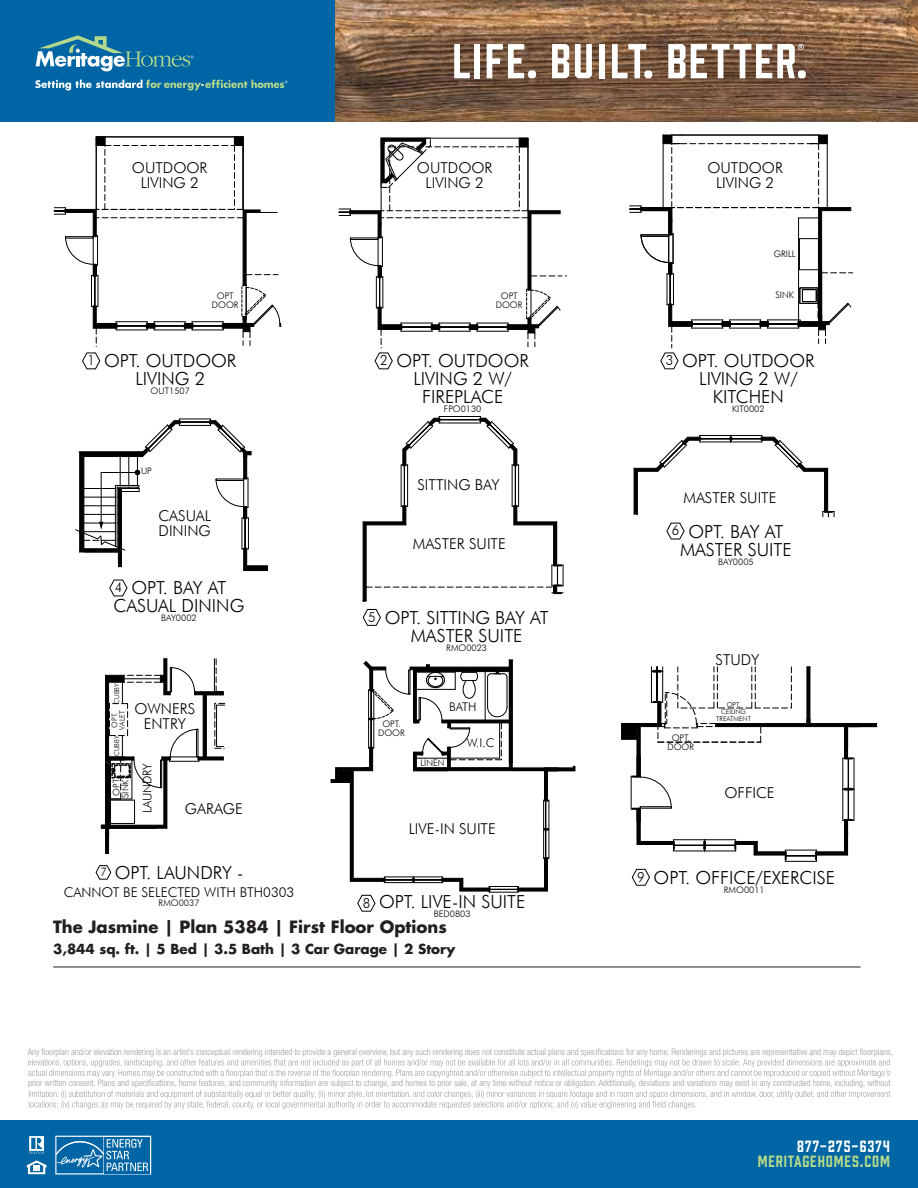
<style>
.page{position:relative;width:918px;height:1188px;background:#fff}
.page>*{position:absolute;margin:0;border:0;box-sizing:border-box;transform-origin:0 0}
.t1{font:300 18px/18px "Futura BT";color:#010101;text-align:center}
.t2{font:700 16.5px "Futura Std";color:#231f20}
.t3{font:300 15px/15px "Futura BT";color:#010101;text-align:center}
.t4{font:15px "Prohibition";letter-spacing:.06em;color:#b4d88b}
.t5{font:15px "Prohibition";letter-spacing:.085em;color:#fff}
.t6{font:300 15px "Futura BT";color:#000}
.t7{font:300 13.95px "Futura BT";color:#000;scale:.94 1}
.t8{font:700 13.5px "Futura Std";color:#231f20}
.t9{font:300 13.5px "Futura BT";color:#010101}
.t10{font:300 12px "Futura BT";color:#000}
.t11{font:300 12px "Futura BT";color:#010101}
.t12{font:300 11.85px "Futura BT";color:#000;scale:.94 1}
.t13{font:300 condensed 9px "Helvetica Neue LT Std";color:#9d9fa2}
.t14{font:300 9px/9px "Futura BT";color:#010101;text-align:center}
.t15{font:300 9px/9px "Futura BT";color:#000;text-align:center}
.t16{font:300 7.5px/7.5px "Futura BT";color:#010101}
.t17{font:300 6.75px/6.8px "Futura BT";color:#000;text-align:center}
.t18{font:300 6.75px "Futura BT";color:#010101}
.s1{font-size:13.95px;color:#000}
</style>
<div class="page">
<img style="left:335px;top:0;width:583px;height:122px">
<div style="left:0;top:0;width:335px;height:122px;background:#0065a4"></div>
<svg style="left:36px;top:35px;width:158px;height:36px"></svg>
<svg style="left:35px;top:79px;width:253px;height:11px"></svg>
<svg style="left:454px;top:44px;width:16px;height:34px"></svg>
<div style="left:475px;top:44px;width:5px;height:34px;background:#fff"></div>
<svg style="left:487px;top:44px;width:49px;height:34px"></svg>
<svg style="left:552px;top:44px;width:17px;height:34px"></svg>
<svg style="left:575px;top:44px;width:17px;height:34px"></svg>
<div style="left:599px;top:44px;width:6px;height:34px;background:#fff"></div>
<svg style="left:612px;top:44px;width:40px;height:34px"></svg>
<svg style="left:668px;top:44px;width:138px;height:34px"></svg>
<div style="left:0;top:1121px;width:918px;height:67px;background:#0065a4"></div>
<svg style="left:27px;top:1160px;width:20px;height:14px"></svg>
<svg style="left:55px;top:1136px;width:96px;height:39px"></svg>
<svg style="left:29px;top:1136px;width:16px;height:18px"></svg>
<svg style="left:28px;top:1059px;width:862px;height:19px"></svg>
<svg style="left:29px;top:1090px;width:861px;height:19px"></svg>
<hr style="left:53px;top:967px;width:808px;height:1px;background:#231f20">
<svg style="left:54px;top:136px;width:227px;height:234px"></svg>
<svg style="left:629px;top:135px;width:224px;height:235px"></svg>
<hr style="left:798px;top:218px;width:1px;height:102px;background:#000">
<div style="left:802px;top:289px;width:15px;height:13px;border:1px solid #000"></div>
<div style="left:799px;top:288px;width:19px;height:16px;border:1px solid #000"></div>
<div style="left:245px;top:518px;width:1px;height:30px;border:1px solid #000"></div>
<hr style="left:248px;top:518px;width:1px;height:31px;background:#000">
<hr style="left:242px;top:518px;width:1px;height:31px;background:#000">
<svg style="left:242px;top:546px;width:26px;height:25px"></svg>
<div style="left:180px;top:422px;width:30px;height:1px;border:1px solid #000"></div>
<hr style="left:179px;top:419px;width:31px;height:1px;background:#000">
<hr style="left:179px;top:425px;width:31px;height:1px;background:#000">
<svg style="left:75px;top:419px;width:108px;height:148px"></svg>
<svg style="left:207px;top:419px;width:45px;height:102px"></svg>
<svg style="left:109px;top:579px;width:19px;height:18px"></svg>
<div style="left:440px;top:419px;width:40px;height:1px;border:1px solid #000"></div>
<hr style="left:439px;top:423px;width:42px;height:1px;background:#000">
<hr style="left:439px;top:416px;width:42px;height:1px;background:#000">
<div style="left:404px;top:465px;width:1px;height:41px;border:1px solid #000"></div>
<hr style="left:407px;top:465px;width:1px;height:41px;background:#000">
<hr style="left:401px;top:465px;width:1px;height:41px;background:#000">
<svg style="left:401px;top:417px;width:39px;height:49px"></svg>
<div style="left:515px;top:465px;width:1px;height:41px;border:1px solid #000"></div>
<hr style="left:512px;top:465px;width:1px;height:41px;background:#000">
<svg style="left:363px;top:505px;width:201px;height:97px"></svg>
<hr style="left:518px;top:465px;width:1px;height:41px;background:#000">
<svg style="left:479px;top:417px;width:40px;height:49px"></svg>
<svg style="left:362px;top:609px;width:19px;height:17px"></svg>
<div style="left:700px;top:438px;width:30px;height:1px;border:1px solid #000"></div>
<hr style="left:700px;top:435px;width:31px;height:1px;background:#000">
<hr style="left:700px;top:442px;width:31px;height:1px;background:#000">
<svg style="left:634px;top:435px;width:69px;height:80px"></svg>
<div style="left:731px;top:438px;width:30px;height:1px;border:1px solid #000"></div>
<hr style="left:731px;top:435px;width:31px;height:1px;background:#000">
<svg style="left:759px;top:435px;width:76px;height:82px"></svg>
<hr style="left:731px;top:442px;width:31px;height:1px;background:#000">
<svg style="left:728px;top:436px;width:6px;height:6px"></svg>
<hr style="left:637px;top:471px;width:1px;height:44px;background:#000">
<hr style="left:634px;top:468px;width:1px;height:47px;background:#000">
<svg style="left:666px;top:522px;width:19px;height:18px"></svg>
<svg style="left:101px;top:658px;width:124px;height:196px"></svg>
<svg style="left:95px;top:865px;width:17px;height:15px"></svg>
<svg style="left:331px;top:660px;width:245px;height:252px"></svg>
<hr style="left:785px;top:861px;width:31px;height:1px;background:#000">
<svg style="left:621px;top:666px;width:256px;height:195px"></svg>
<svg style="left:631px;top:869px;width:19px;height:17px"></svg>
<svg style="left:339px;top:138px;width:228px;height:232px"></svg>
<h3 class="t3" style="left:132px;top:160px;width:77px">OUTDOOR<br>LIVING 2</h3>
<p class="t14" style="left:212px;top:291px;width:28px">OPT<br>DOOR</p>
<h3 class="t7" style="left:88px;top:352px;width:10px">1</h3>
<h1 class="t1" style="left:104px;top:351px;width:134px">OPT. OUTDOOR<br>LIVING 2</h1>
<p class="t14" style="left:151px;top:386px;width:41px">OUT1507</p>
<p class="t14" style="left:141px;top:467px;width:12px">UP</p>
<h3 class="t3" style="left:159px;top:508px;width:54px;text-align:left">CASUAL<br>DINING</h3>
<h1 class="t1" style="left:114px;top:578px;width:132px">OPT. BAY AT<br>CASUAL DINING</h1>
<p class="t14" style="left:161px;top:613px;width:37px">BAY0002</p>
<h3 class="t7" style="left:115px;top:579px;width:10px">4</h3>
<p class="t18" style="left:113px;top:704px;width:22px;rotate:-90deg">CUBBY</p>
<p class="t18" style="left:113px;top:756px;width:22px;rotate:-90deg">CUBBY</p>
<p class="t16" style="left:111px;top:730px;width:21px;rotate:-90deg">OPT.<br>VALET</p>
<h3 class="t3" style="left:134px;top:701px;width:62px">OWNERS<br>ENTRY</h3>
<p class="t14" style="left:112px;top:798px;width:22px;text-align:left;rotate:-90deg">OPT.<br>SINK</p>
<h3 class="t11" style="left:140px;top:813px;width:52px;rotate:-90deg">LAUNDRY</h3>
<h3 class="t3" style="left:185px;top:801px;width:59px">GARAGE</h3>
<h3 class="t3" style="left:417px;top:160px;width:77px">OUTDOOR<br>LIVING 2</h3>
<h3 class="t3" style="left:707px;top:160px;width:77px">OUTDOOR<br>LIVING 2</h3>
<p class="t14" style="left:496px;top:291px;width:28px">OPT<br>DOOR</p>
<h3 class="t7" style="left:380px;top:352px;width:10px">2</h3>
<h1 class="t1" style="left:396px;top:351px;width:134px">OPT. OUTDOOR<br>LIVING 2 W/<br>FIREPLACE</h1>
<p class="t14" style="left:444px;top:404px;width:39px">FPO0130</p>
<h3 class="t3" style="left:418px;top:477px;width:84px">SITTING BAY</h3>
<h3 class="t3" style="left:413px;top:536px;width:94px">MASTER SUITE</h3>
<h3 class="t7" style="left:368px;top:608px;width:10px">5</h3>
<h1 class="t1" style="left:385px;top:608px;width:166px">OPT. SITTING BAY AT<br>MASTER SUITE</h1>
<p class="t14" style="left:446px;top:643px;width:42px">RMO0023</p>
<p class="t15" style="left:378px;top:719px;width:28px">OPT.<br>DOOR</p>
<h3 class="t10" style="left:449px;top:699px;width:29px">BATH</h3>
<h3 class="t10" style="left:467px;top:736px;width:29px">W.I.C</h3>
<p class="t15" style="left:420px;top:758px;width:25px">LINEN</p>
<h3 class="t6" style="left:409px;top:819px;width:89px">LIVE-IN SUITE</h3>
<p class="t14" style="left:774px;top:249px;width:23px">GRILL</p>
<p class="t14" style="left:775px;top:290px;width:20px">SINK</p>
<h1 class="t1" style="left:666px;top:351px;width:150px"><span class="s1">3</span> OPT. OUTDOOR</h1>
<h1 class="t1" style="left:699px;top:369px;width:100px">LIVING 2 W/</h1>
<h1 class="t1" style="left:713px;top:387px;width:73px">KITCHEN</h1>
<p class="t14" style="left:732px;top:404px;width:34px">KIT0002</p>
<h3 class="t3" style="left:683px;top:490px;width:95px">MASTER SUITE</h3>
<h1 class="t1" style="left:680px;top:522px;width:113px">OPT. BAY AT<br>MASTER SUITE</h1>
<p class="t14" style="left:718px;top:557px;width:37px">BAY0005</p>
<h3 class="t7" style="left:672px;top:522px;width:10px">6</h3>
<p class="t15" style="left:667px;top:733px;width:28px">OPT.<br>DOOR</p>
<h3 class="t3" style="left:716px;top:652px;width:45px">STUDY</h3>
<p class="t17" style="left:716px;top:701px;width:36px">OPT.<br>CEILING<br>TREATMENT</p>
<h3 class="t3" style="left:724px;top:785px;width:52px">OFFICE</h3>
<h1 class="t1" style="left:115px;top:863px;width:130px">OPT. LAUNDRY -</h1>
<h3 class="t9" style="left:64px;top:884px;width:232px">CANNOT BE SELECTED WITH BTH0303</h3>
<p class="t14" style="left:159px;top:898px;width:42px">RMO0037</p>
<h3 class="t12" style="left:100px;top:865px;width:8px">7</h3>
<h1 class="t1" style="left:379px;top:893px;width:148px">OPT. LIVE-IN SUITE</h1>
<p class="t14" style="left:434px;top:910px;width:38px">BED0803</p>
<h3 class="t7" style="left:363px;top:894px;width:10px">8</h3>
<h2 class="t2" style="left:53px;top:916px;width:395px">The Jasmine | Plan 5384 | First Floor Options</h2>
<h3 class="t8" style="left:53px;top:940px;width:404px">3,844 sq. ft. | 5 Bed | 3.5 Bath | 3 Car Garage | 2 Story</h3>
<h3 class="t7" style="left:637px;top:868px;width:10px">9</h3>
<h1 class="t1" style="left:654px;top:868px;width:183px">OPT. OFFICE/EXERCISE</h1>
<p class="t14" style="left:724px;top:885px;width:42px">RMO0011</p>
<p class="t13" style="left:28px;top:1047px;width:867px">Any floorplan and/or elevation rendering is an artist’s conceptual rendering intended to provide a general overview, but any such rendering does not constitute actual plans and specifications for any home. Renderings and pictures are representative and may depict floorplans,</p>
<p class="t13" style="left:28px;top:1078px;width:864px">prior written consent. Plans and specifications, home features, and community information are subject to change, and homes to prior sale, at any time without notice or obligation. Additionally, deviations and variations may exist in any constructed home, including, without</p>
<h3 class="t5" style="left:797px;top:1136px;width:94px">877-275-6374</h3>
<h3 class="t4" style="left:758px;top:1151px;width:134px">MERITAGEHOMES.COM</h3>
</div>
